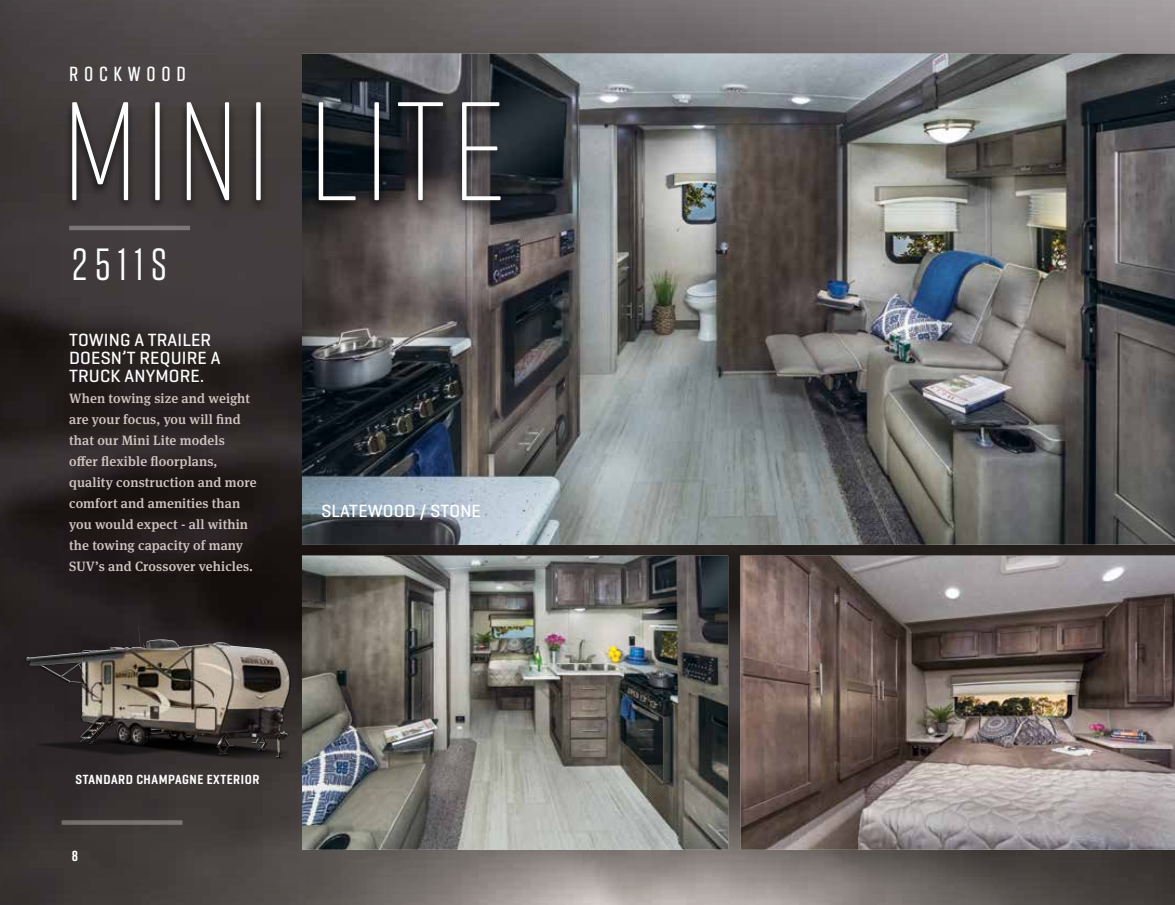
<style>
.page{position:relative;width:1175px;height:905px;background:#fff}
.page>*{position:absolute;margin:0;border:0;box-sizing:border-box;transform-origin:0 0}
.t1{font:200 144px "Geogrotesque Comp";letter-spacing:.04em;color:#fff}
.t2{font:45px "Tungsten";letter-spacing:.175em;color:#fff}
.t3{font:500 21px "Geogrotesque Comp";letter-spacing:.275em;color:#fff}
.t4{font:500 18px/18px "Geogrotesque";letter-spacing:.01em;color:#fff}
.t5{font:600 15px "Geogrotesque Comp";color:#fff}
.t6{font:500 13.5px/21px "Meta Serif OT";letter-spacing:.01em;color:#cfc7c2}
.t7{font:600 13.5px "Geogrotesque Cond";letter-spacing:.04em;color:#fff}
</style>
<div class="page">
<img style="left:0;top:0;width:1174px;height:904px">
<img style="left:138px;top:650px;width:1036px;height:254px">
<img style="left:302px;top:54px;width:872px;height:491px">
<img style="left:302px;top:555px;width:426px;height:294px">
<img style="left:740px;top:555px;width:434px;height:294px">
<hr style="left:69px;top:226px;width:121px;height:4px;background:#7b7678">
<svg style="left:62px;top:820px;width:120px;height:4px"></svg>
<div style="left:64px;top:100px;width:444px;height:114px;background:#000;opacity:.75"></div>
<img style="left:5px;top:617px;width:312px;height:153px">
<img style="left:26px;top:625px;width:114px;height:96px">
<h3 class="t3" style="left:69px;top:61px;width:118px">ROCKWOOD</h3>
<h1 class="t1" style="left:62px;top:61px;width:446px">MINI LITE</h1>
<h2 class="t2" style="left:72px;top:241px;width:96px">2511S</h2>
<h3 class="t4" style="left:69px;top:330px;width:153px">TOWING A TRAILER<br>DOESN’T REQUIRE A<br>TRUCK ANYMORE.</h3>
<p class="t6" style="left:69px;top:388px;width:189px">When towing size and weight are your focus, you will find that our Mini Lite models offer flexible floorplans, quality construction and more comfort and amenities than you would expect - all within the towing capacity of many<br>SUV’s and Crossover vehicles.</p>
<h3 class="t4" style="left:321px;top:501px;width:161px">SLATEWOOD / STONE</h3>
<p class="t7" style="left:75px;top:770px;width:185px">STANDARD CHAMPAGNE EXTERIOR</p>
<p class="t5" style="left:72px;top:846px;width:8px">8</p>
</div>
